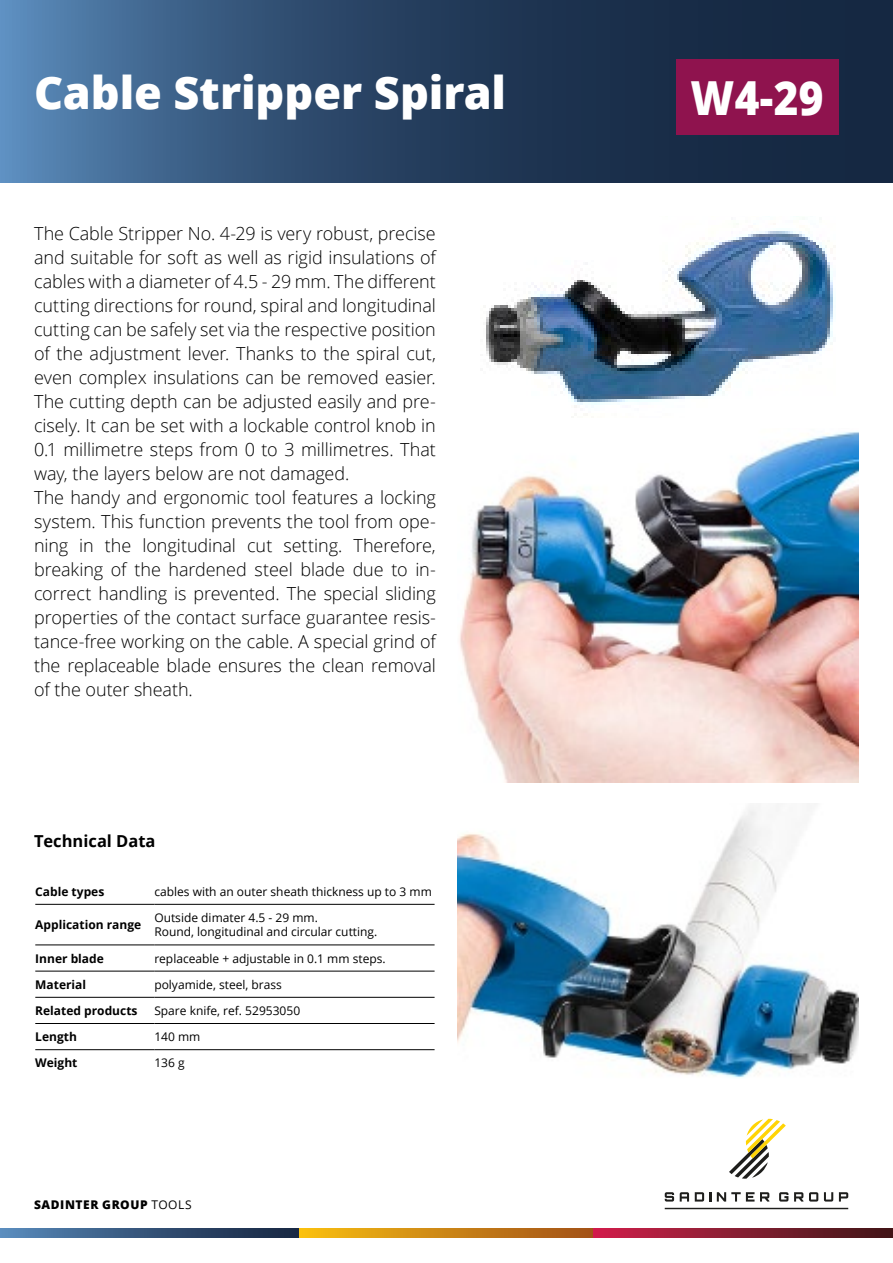
<style>
.page{position:relative;width:893px;height:1263px;background:#fff}
.page>*{position:absolute;margin:0;border:0;box-sizing:border-box;transform-origin:0 0}
.t1{font:800 46.95px "Open Sans";color:#fff;scale:.9 1}
.t2{font:800 45px "Open Sans";color:#fff}
.t3{font:300 18px/24px "Open Sans";letter-spacing:-.005em;color:#000}
.t4{font:700 16.5px "Open Sans";color:#000}
.t5{font:12px/14.4px "Open Sans";color:#000}
.t6{font:700 12px "Open Sans";color:#000}
.t7{font:800 12px "Open Sans";letter-spacing:.05em;color:#000}
.s1{font-weight:400}
</style>
<div class="page">
<svg style="left:0;top:1229px;width:299px;height:8px;background:#35557a"></svg>
<svg style="left:299px;top:1229px;width:294px;height:8px;background:#cc8714"></svg>
<svg style="left:593px;top:1229px;width:300px;height:8px;background:#861c31"></svg>
<svg style="left:0;top:0;width:893px;height:183px;background:#2b4869"></svg>
<img style="left:459px;top:431px;width:400px;height:351px">
<img style="left:486px;top:231px;width:347px;height:185px">
<img style="left:457px;top:807px;width:402px;height:271px">
<div style="left:676px;top:60px;width:162px;height:75px;background:#8f134e"></div>
<svg style="left:35px;top:903px;width:400px;height:148px"></svg>
<hr style="left:35px;top:904px;width:119px;height:1px;background:#000">
<hr style="left:154px;top:904px;width:281px;height:1px;background:#000">
<hr style="left:35px;top:945px;width:119px;height:1px;background:#000">
<hr style="left:154px;top:945px;width:281px;height:1px;background:#000">
<hr style="left:35px;top:971px;width:119px;height:1px;background:#000">
<hr style="left:154px;top:971px;width:281px;height:1px;background:#000">
<hr style="left:35px;top:997px;width:119px;height:1px;background:#000">
<hr style="left:154px;top:997px;width:281px;height:1px;background:#000">
<hr style="left:35px;top:1023px;width:119px;height:1px;background:#000">
<hr style="left:154px;top:1023px;width:281px;height:1px;background:#000">
<hr style="left:35px;top:1049px;width:119px;height:1px;background:#000">
<hr style="left:154px;top:1049px;width:281px;height:1px;background:#000">
<svg style="left:729px;top:1119px;width:57px;height:60px"></svg>
<svg style="left:665px;top:1192px;width:9px;height:9px"></svg>
<svg style="left:680px;top:1192px;width:9px;height:9px"></svg>
<svg style="left:695px;top:1192px;width:9px;height:9px"></svg>
<svg style="left:710px;top:1192px;width:44px;height:9px"></svg>
<svg style="left:760px;top:1192px;width:9px;height:9px"></svg>
<svg style="left:779px;top:1192px;width:9px;height:9px"></svg>
<svg style="left:794px;top:1192px;width:9px;height:9px"></svg>
<svg style="left:809px;top:1192px;width:9px;height:9px"></svg>
<svg style="left:824px;top:1192px;width:9px;height:9px"></svg>
<svg style="left:839px;top:1192px;width:9px;height:9px"></svg>
<hr style="left:665px;top:1208px;width:183px;height:1px;background:#1f1f1d">
<h2 class="t2" style="left:34px;top:58px;width:474px">Cable Stripper Spiral</h2>
<p class="t3" style="left:34px;top:221px;width:403px">The Cable Stripper No. 4-29 is very robust, precise and suitable for soft as well as rigid insulations of cables with a diameter of 4.5 - 29 mm. The different cutting directions for round, spiral and longitudinal cutting can be safely set via the respective position of the adjustment lever. Thanks to the spiral cut, even complex insulations can be removed easier.<br>The cutting depth can be adjusted easily and pre&shy;cisely. It can be set with a lockable control knob in 0.1 millimetre steps from 0 to 3 millimetres. That way, the layers below are not damaged.<br>The handy and ergonomic tool features a locking system. This function prevents the tool from ope&shy;ning in the longitudinal cut setting. Therefore, breaking of the hardened steel blade due to in&shy;correct handling is prevented. The special sliding properties of the contact surface guarantee resis&shy;tance-free working on the cable. A special grind of the replaceable blade ensures the clean removal of the outer sheath.</p>
<p class="t4" style="left:34px;top:829px;width:123px">Technical Data</p>
<p class="t6" style="left:35px;top:883px;width:71px">Cable types</p>
<p class="t5" style="left:154px;top:884px;width:279px">cables with an outer sheath thickness up to 3 mm</p>
<p class="t6" style="left:35px;top:916px;width:107px">Application range</p>
<p class="t5" style="left:154px;top:910px;width:224px">Outside dimater 4.5 - 29 mm.<br>Round, longitudinal and circular cutting.</p>
<p class="t6" style="left:35px;top:950px;width:70px">Inner blade</p>
<p class="t5" style="left:154px;top:951px;width:233px">replaceable + adjustable in 0.1 mm steps.</p>
<p class="t6" style="left:35px;top:976px;width:52px">Material</p>
<p class="t5" style="left:154px;top:977px;width:129px">polyamide, steel, brass</p>
<p class="t6" style="left:35px;top:1002px;width:104px">Related products</p>
<p class="t5" style="left:154px;top:1003px;width:147px">Spare knife, ref. 52953050</p>
<p class="t6" style="left:35px;top:1028px;width:43px">Length</p>
<p class="t5" style="left:154px;top:1029px;width:48px">140 mm</p>
<p class="t6" style="left:35px;top:1054px;width:44px">Weight</p>
<p class="t5" style="left:154px;top:1055px;width:32px">136 g</p>
<p class="t7" style="left:34px;top:1195px;width:159px">SADINTER GROUP <span class="s1">TOOLS</span></p>
<h1 class="t1" style="left:690px;top:63px;width:150px">W4-29</h1>
</div>
